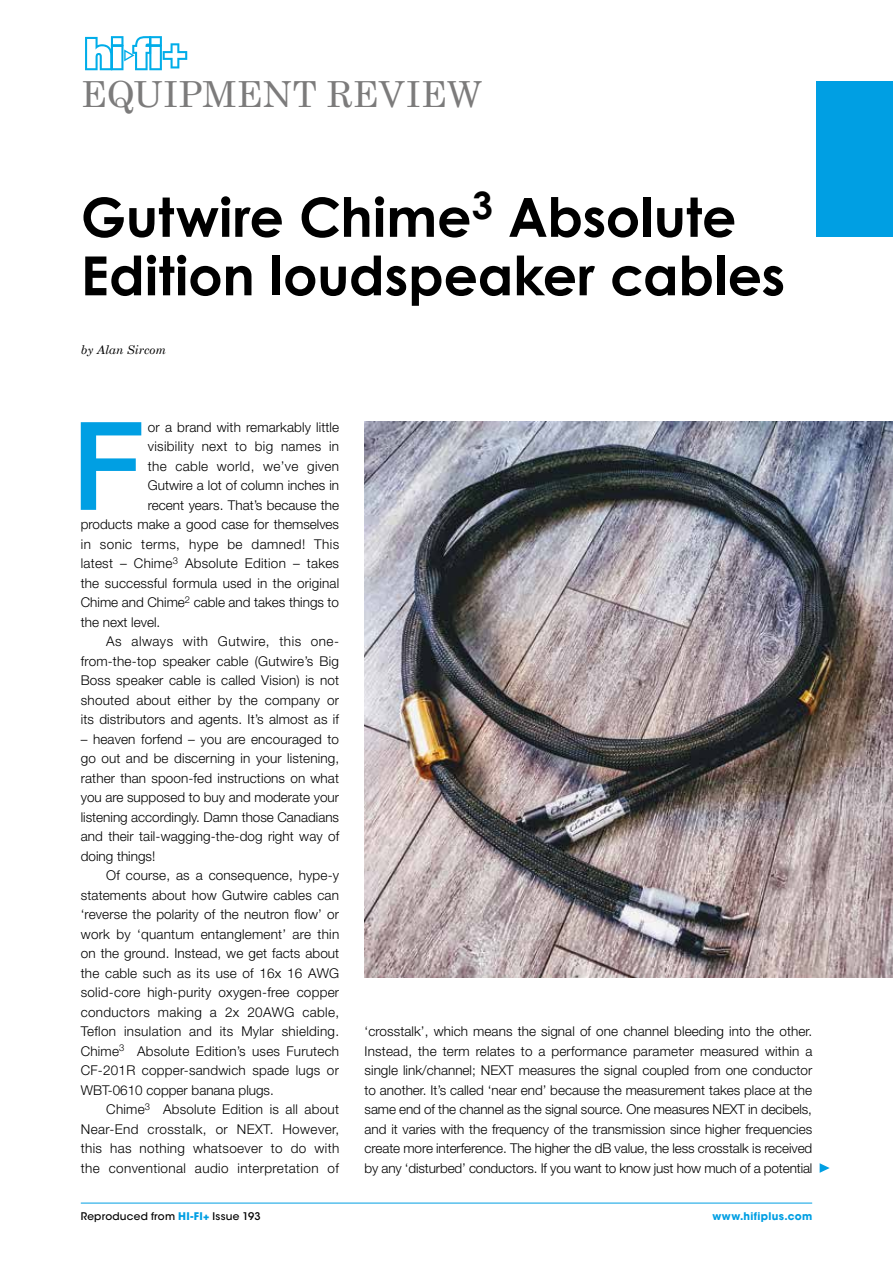
<style>
.page{position:relative;width:893px;height:1263px;background:#fff}
.page>*{position:absolute;margin:0;border:0;box-sizing:border-box;transform-origin:0 0}
.t1{font:500 122.7px "Helvetica Neue LT Std";color:#009fe3}
.t2{font:700 54px/58.5px "Century Gothic";color:#000}
.t3{font:36px "Century Schoolbook";color:#7c7b7b}
.t4{font:300 13.5px/19.5px "Helvetica Neue LT Std";letter-spacing:.01em;color:#000;text-align:justify}
.t5{font:300 13.5px "Helvetica Neue LT Std";letter-spacing:.03em;color:#000}
.t6{font:300 13.5px "Helvetica Neue LT Std";letter-spacing:.035em;color:#000}
.t7{font:italic 12px "Century Schoolbook";color:#000}
.t8{font:500 10.5px "ITC Avant Garde Std";letter-spacing:.02em;color:#000}
.t9{font:700 10.5px "ITC Avant Garde Std";letter-spacing:.03em;color:#009fe3}
.s1{font-weight:700;color:#009fe3}
</style>
<div class="page">
<hr style="left:81px;top:1203px;width:731px;height:1px;background:#009fe3">
<svg style="left:85px;top:36px;width:102px;height:34px"></svg>
<img style="left:365px;top:421px;width:528px;height:557px">
<svg style="left:820px;top:1163px;width:10px;height:10px"></svg>
<div style="left:816px;top:81px;width:77px;height:156px;background:#009fe3"></div>
<h3 class="t3" style="left:81px;top:72px;width:403px">EQUIPMENT REVIEW</h3>
<h2 class="t2" style="left:81px;top:187px;width:706px">Gutwire Chime<sup>3</sup> Absolute<br>Edition loudspeaker cables</h2>
<p class="t7" style="left:81px;top:342px;width:87px">by Alan Sircom</p>
<h1 class="t1" style="left:71px;top:393px;width:74px">F</h1>
<p class="t4" style="left:148px;top:417px;width:193px">or a brand with remarkably little</p>
<p class="t4" style="left:148px;top:436px;width:193px">visibility next to big names in</p>
<p class="t4" style="left:148px;top:456px;width:193px">the cable world, we’ve given</p>
<p class="t4" style="left:148px;top:475px;width:193px">Gutwire a lot of column inches in</p>
<p class="t4" style="left:148px;top:495px;width:193px">recent years. That’s because the</p>
<p class="t4" style="left:81px;top:514px;width:260px">products make a good case for themselves</p>
<p class="t5" style="left:81px;top:536px;width:260px">in sonic terms, hype be damned! This</p>
<p class="t4" style="left:81px;top:553px;width:260px">latest – Chime<sup>3</sup> Absolute Edition – takes</p>
<p class="t4" style="left:81px;top:573px;width:260px">the successful formula used in the original</p>
<p class="t4" style="left:81px;top:592px;width:260px">Chime and Chime<sup>2</sup> cable and takes things to</p>
<p class="t4" style="left:81px;top:612px;width:81px">the next level.</p>
<p class="t6" style="left:106px;top:633px;width:234px">As always with Gutwire, this one-</p>
<p class="t4" style="left:81px;top:651px;width:260px">from-the-top speaker cable (Gutwire’s Big</p>
<p class="t4" style="left:81px;top:670px;width:260px">Boss speaker cable is called Vision) is not</p>
<p class="t4" style="left:81px;top:690px;width:260px">shouted about either by the company or</p>
<p class="t4" style="left:81px;top:709px;width:260px">its distributors and agents. It’s almost as if</p>
<p class="t4" style="left:81px;top:729px;width:260px">– heaven forfend – you are encouraged to go out and be discerning in your listening, rather than spoon-fed instructions on what you are supposed to buy and moderate your listening accordingly. Damn those Canadians and their tail-wagging-the-dog right way of doing things!</p>
<p class="t4" style="left:81px;top:865px;width:260px;text-indent:26px">Of course, as a consequence, hype-y statements about how Gutwire cables can ‘reverse the polarity of the neutron flow’ or work by ‘quantum entanglement’ are thin on the ground. Instead, we get facts about the cable such as its use of 16x 16 AWG solid-core high-purity oxygen-free copper conductors making a 2x 20AWG cable, Teflon insulation and its Mylar shielding.<br>Chime<sup>3</sup> Absolute Edition’s uses Furutech CF-201R copper-sandwich spade lugs or WBT-0610 copper banana plugs.</p>
<p class="t4" style="left:81px;top:1099px;width:260px;text-indent:26px">Chime<sup>3</sup> Absolute Edition is all about Near-End crosstalk, or NEXT. However, this has nothing whatsoever to do with the conventional audio interpretation of</p>
<p class="t4" style="left:365px;top:1021px;width:449px">‘crosstalk’, which means the signal of one channel bleeding into the other.<br>Instead, the term relates to a performance parameter measured within a single link/channel; NEXT measures the signal coupled from one conductor to another. It’s called ‘near end’ because the measurement takes place at the same end of the channel as the signal source. One measures NEXT in decibels, and it varies with the frequency of the transmission since higher frequencies create more interference. The higher the dB value, the less crosstalk is received by any ‘disturbed’ conductors. If you want to know just how much of a potential</p>
<p class="t8" style="left:81px;top:1210px;width:181px">Reproduced from <span class="s1">HI-FI+</span> Issue 193</p>
<p class="t9" style="left:712px;top:1210px;width:101px">www.hifiplus.com</p>
</div>
